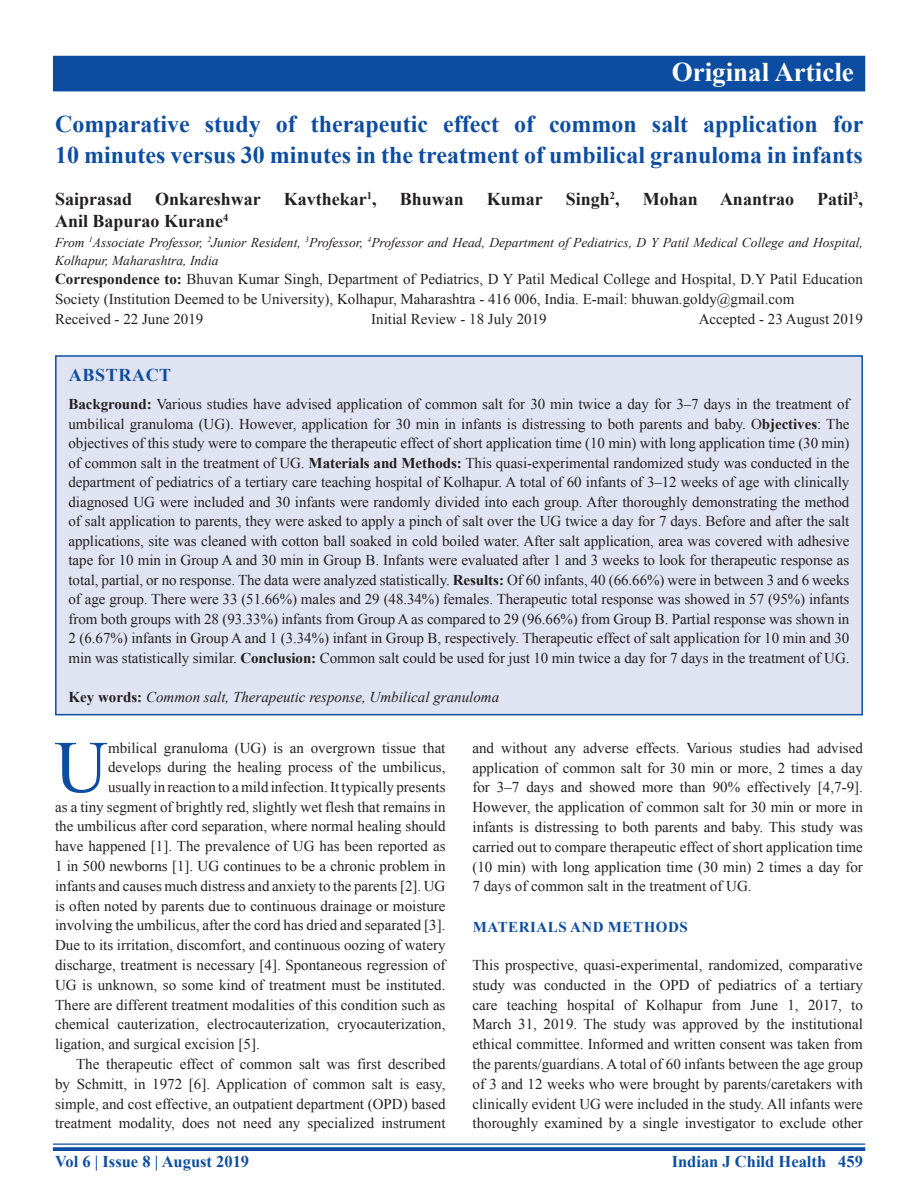
<style>
.page{position:relative;width:918px;height:1188px;background:#fff}
.page>*{position:absolute;margin:0;border:0;box-sizing:border-box;transform-origin:0 0}
.DROP_CAP_TX{font:73.95px "Times New Roman";color:#0d4da1}
.AH{font:700 27px "Times New Roman";color:#fff}
.AT{font:700 24px/31.5px "Times New Roman";color:#0d4da1}
.AU{font:700 18px "Times New Roman";color:#231f20}
.ABSH{font:700 18px "Times New Roman";letter-spacing:.035em;color:#0d4da1}
.RF{font:700 16.5px "Times New Roman";color:#0d4da1}
.ABS{font:15px/19.5px "Times New Roman";letter-spacing:-.005em;color:#231f20;text-align:justify}
.DROP_CAP_TX-2{font:15px "Times New Roman";color:#231f20}
.TX{font:15px/19.8px "Times New Roman";color:#231f20;text-align:justify}
.TXFL{font:15px/19.8px "Times New Roman";color:#231f20;text-align:justify}
.ADD{font:15px/19.5px "Times New Roman";color:#231f20}
.HIS{font:15px "Times New Roman";color:#231f20}
.KWD{font:italic 15px "Times New Roman";color:#231f20}
.t1{font:700 15px "Times New Roman";letter-spacing:.035em;color:#0d4da1}
.AFF{font:italic 13.5px/18px "Times New Roman";color:#231f20}
.s1{font-weight:700}
.s2{font-weight:700;font-style:normal}
</style>
<div class="page">
<hr style="left:53px;top:1143px;width:812px;height:2px;background:#0d4da1">
<svg style="left:53px;top:1147px;width:812px;height:4px;background:#1b57a6"></svg>
<div style="left:53px;top:56px;width:812px;height:35px;background:#0d4da1"></div>
<div style="left:56px;top:356px;width:806px;height:359px;background:#e0e4f2"></div>
<div style="left:55px;top:355px;width:808px;height:360px;border:2px solid #0d4da1"></div>
<p class="AH" style="left:672px;top:52px;width:184px">Original Article</p>
<p class="AT" style="left:55px;top:107px;width:810px">Comparative study of therapeutic effect of common salt application for<br>10 minutes versus 30 minutes in the treatment of umbilical granuloma in infants</p>
<p class="AU" style="left:55px;top:186px;width:79px">Saiprasad</p>
<p class="AU" style="left:155px;top:186px;width:107px">Onkareshwar</p>
<p class="AU" style="left:284px;top:186px;width:94px">Kavthekar<sup>1</sup>,</p>
<p class="AU" style="left:400px;top:186px;width:66px">Bhuwan</p>
<p class="AU" style="left:487px;top:186px;width:57px">Kumar</p>
<p class="AU" style="left:566px;top:186px;width:55px">Singh<sup>2</sup>,</p>
<p class="AU" style="left:643px;top:186px;width:153px">Mohan Anantrao</p>
<p class="AU" style="left:817px;top:186px;width:47px">Patil<sup>3</sup>,</p>
<p class="AU" style="left:55px;top:208px;width:175px">Anil Bapurao Kurane<sup>4</sup></p>
<p class="AFF" style="left:55px;top:233px;width:809px">From <sup>1</sup>Associate Professor, <sup>2</sup>Junior Resident, <sup>3</sup>Professor, <sup>4</sup>Professor and Head, Department of Pediatrics, D Y Patil Medical College and Hospital,<br>Kolhapur, Maharashtra, India</p>
<p class="ADD" style="left:55px;top:269px;width:809px"><span class="s1">Correspondence to:</span> Bhuvan Kumar Singh, Department of Pediatrics, D Y Patil Medical College and Hospital, D.Y Patil Education<br>Society (Institution Deemed to be University), Kolhapur, Maharashtra - 416 006, India. E-mail: bhuwan.goldy@gmail.com</p>
<p class="HIS" style="left:55px;top:308px;width:150px">Received - 22 June 2019</p>
<p class="HIS" style="left:371px;top:308px;width:177px">Initial Review - 18 July 2019</p>
<p class="HIS" style="left:699px;top:308px;width:166px">Accepted - 23 August 2019</p>
<p class="ABSH" style="left:69px;top:362px;width:104px">ABSTRACT</p>
<p class="ABS" style="left:69px;top:394px;width:783px"><span class="s1">Background:</span> Various studies have advised application of common salt for 30 min twice a day for 3–7 days in the treatment of umbilical granuloma (UG). However, application for 30 min in infants is distressing to both parents and baby. O<span class="s1">bjectives</span>: The objectives of this study were to compare the therapeutic effect of short application time (10 min) with long application time (30 min) of common salt in the treatment of UG. <span class="s1">Materials and Methods:</span> This quasi-experimental randomized study was conducted in the department of pediatrics of a tertiary care teaching hospital of Kolhapur. A total of 60 infants of 3–12 weeks of age with clinically diagnosed UG were included and 30 infants were randomly divided into each group. After thoroughly demonstrating the method of salt application to parents, they were asked to apply a pinch of salt over the UG twice a day for 7 days. Before and after the salt applications, site was cleaned with cotton ball soaked in cold boiled water. After salt application, area was covered with adhesive tape for 10 min in Group A and 30 min in Group B. Infants were evaluated after 1 and 3 weeks to look for therapeutic response as total, partial, or no response. The data were analyzed statistically. <span class="s1">Results:</span> Of 60 infants, 40 (66.66%) were in between 3 and 6 weeks of age group. There were 33 (51.66%) males and 29 (48.34%) females. Therapeutic total response was showed in 57 (95%) infants from both groups with 28 (93.33%) infants from Group A as compared to 29 (96.66%) from Group B. Partial response was shown in 2 (6.67%) infants in Group A and 1 (3.34%) infant in Group B, respectively. Therapeutic effect of salt application for 10 min and 30 min was statistically similar. <span class="s1">Conclusion:</span> Common salt could be used for just 10 min twice a day for 7 days in the treatment of UG.</p>
<p class="KWD" style="left:69px;top:687px;width:432px"><span class="s2">Key words:</span> Common salt, Therapeutic response, Umbilical granuloma</p>
<p class="DROP_CAP_TX" style="left:55px;top:715px;width:55px">U</p>
<p class="DROP_CAP_TX-2" style="left:108px;top:737px;width:339px">mbilical granuloma (UG) is an overgrown tissue that</p>
<p class="DROP_CAP_TX-2" style="left:108px;top:757px;width:339px">develops during the healing process of the umbilicus,</p>
<p class="DROP_CAP_TX-2" style="left:108px;top:776px;width:339px">usually in reaction to a mild infection. It typically presents</p>
<p class="DROP_CAP_TX-2" style="left:55px;top:796px;width:392px">as a tiny segment of brightly red, slightly wet flesh that remains in</p>
<p class="DROP_CAP_TX-2" style="left:55px;top:816px;width:392px">the umbilicus after cord separation, where normal healing should</p>
<p class="DROP_CAP_TX-2" style="left:55px;top:836px;width:392px">have happened [1]. The prevalence of UG has been reported as</p>
<p class="DROP_CAP_TX-2" style="left:55px;top:855px;width:392px">1 in 500 newborns [1]. UG continues to be a chronic problem in</p>
<p class="DROP_CAP_TX-2" style="left:55px;top:875px;width:392px">infants and causes much distress and anxiety to the parents [2]. UG</p>
<p class="DROP_CAP_TX-2" style="left:55px;top:895px;width:392px">is often noted by parents due to continuous drainage or moisture</p>
<p class="DROP_CAP_TX-2" style="left:55px;top:915px;width:392px">involving the umbilicus, after the cord has dried and separated [3].</p>
<p class="DROP_CAP_TX-2" style="left:55px;top:935px;width:392px">Due to its irritation, discomfort, and continuous oozing of watery</p>
<p class="DROP_CAP_TX-2" style="left:55px;top:954px;width:392px">discharge, treatment is necessary [4]. Spontaneous regression of</p>
<p class="DROP_CAP_TX-2" style="left:55px;top:974px;width:392px">UG is unknown, so some kind of treatment must be instituted.</p>
<p class="DROP_CAP_TX-2" style="left:55px;top:994px;width:392px">There are different treatment modalities of this condition such as</p>
<p class="DROP_CAP_TX-2" style="left:55px;top:1014px;width:392px">chemical cauterization, electrocauterization, cryocauterization,</p>
<p class="DROP_CAP_TX-2" style="left:55px;top:1034px;width:206px">ligation, and surgical excision [5].</p>
<p class="TX" style="left:55px;top:1054px;width:392px;text-indent:21px">The therapeutic effect of common salt was first described by Schmitt, in 1972 [6]. Application of common salt is easy, simple, and cost effective, an outpatient department (OPD) based treatment modality, does not need any specialized instrument</p>
<p class="TX" style="left:472px;top:737px;width:392px">and without any adverse effects. Various studies had advised application of common salt for 30 min or more, 2 times a day for 3–7 days and showed more than 90% effectively [4,7-9].<br>However, the application of common salt for 30 min or more in infants is distressing to both parents and baby. This study was carried out to compare therapeutic effect of short application time (10 min) with long application time (30 min) 2 times a day for 7 days of common salt in the treatment of UG.</p>
<h1 class="t1" style="left:473px;top:916px;width:217px">MATERIALS AND METHODS</h1>
<p class="TXFL" style="left:472px;top:955px;width:392px">This prospective, quasi-experimental, randomized, comparative study was conducted in the OPD of pediatrics of a tertiary care teaching hospital of Kolhapur from June 1, 2017, to March 31, 2019. The study was approved by the institutional ethical committee. Informed and written consent was taken from the parents/guardians. A total of 60 infants between the age group of 3 and 12 weeks who were brought by parents/caretakers with clinically evident UG were included in the study. All infants were thoroughly examined by a single investigator to exclude other</p>
<p class="RF" style="left:55px;top:1150px;width:196px">Vol 6 | Issue 8 | August 2019</p>
<p class="RF" style="left:672px;top:1150px;width:193px">Indian J Child Health 459</p>
</div>
